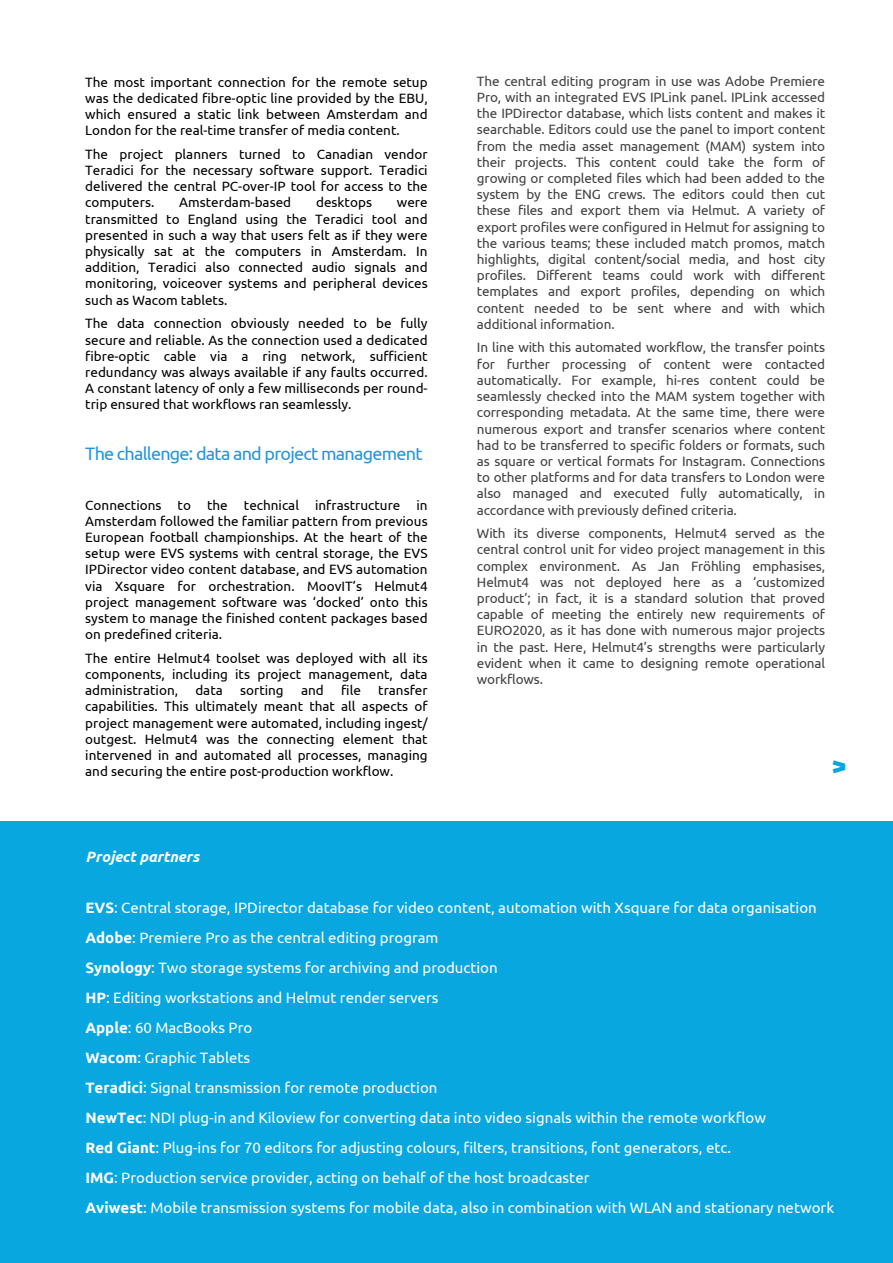
<style>
.page{position:relative;width:893px;height:1263px;background:#fff}
.page>*{position:absolute;margin:0;border:0;box-sizing:border-box;transform-origin:0 0}
.t1{font:700 26.7px "Ubuntu";color:#08a7e0}
.t2{font:18px "Ubuntu";letter-spacing:-.04em;color:#2795da}
.t3{font:15px/30px "Ubuntu";color:#fff}
.t4{font:italic 700 15px "Ubuntu";color:#fff}
.t5{font:13.5px/16.2px "Ubuntu";letter-spacing:-.01em;color:#414142;text-align:justify}
.t6{font:13.5px/16.2px "Ubuntu";color:#000;text-align:justify}
.s1{font-weight:700}
</style>
<div class="page">
<div style="left:0;top:821px;width:893px;height:442px;background:#08a7e0"></div>
<p class="t6" style="left:85px;top:73px;width:344px">The most important connection for the remote setup was the dedicated fibre-optic line provided by the EBU, which ensured a static link between Amsterdam and London for the real-time transfer of media content.</p>
<p class="t6" style="left:85px;top:145px;width:344px">The project planners turned to Canadian vendor Teradici for the necessary software support. Teradici delivered the central PC-over-IP tool for access to the computers.</p>
<p class="t6" style="left:179px;top:194px;width:113px">Amsterdam-based</p>
<p class="t6" style="left:316px;top:194px;width:57px">desktops</p>
<p class="t6" style="left:85px;top:194px;width:344px;text-indent:312px">were transmitted to England using the Teradici tool and presented in such a way that users felt as if they were physically sat at the computers in Amsterdam. In addition, Teradici also connected audio signals and monitoring, voiceover systems and peripheral devices such as Wacom tablets.</p>
<p class="t6" style="left:85px;top:315px;width:344px">The data connection obviously needed to be fully secure and reliable. As the connection used a dedicated fibre-optic cable via a ring network, sufficient redundancy was always available if any faults occurred.<br>A constant latency of only a few milliseconds per round&shy;trip ensured that workflows ran seamlessly.</p>
<h2 class="t2" style="left:85px;top:443px;width:339px">The challenge: data and project management</h2>
<p class="t6" style="left:85px;top:496px;width:344px">Connections to the technical infrastructure in Amsterdam followed the familiar pattern from previous European football championships. At the heart of the setup were EVS systems with central storage, the EVS IPDirector video content database, and EVS automation via Xsquare for orchestration. MoovIT’s Helmut4 project management software was ‘docked’ onto this system to manage the finished content packages based on predefined criteria.</p>
<p class="t6" style="left:85px;top:649px;width:344px">The entire Helmut4 toolset was deployed with all its components, including its project management, data administration,</p>
<p class="t6" style="left:85px;top:682px;width:344px;text-indent:293px">transfer capabilities. This ultimately meant that all aspects of project management were automated, including ingest/ outgest. Helmut4 was the connecting element that intervened in and automated all processes, managing and securing the entire post-production workflow.</p>
<p class="t6" style="left:195px;top:682px;width:29px">data</p>
<p class="t6" style="left:240px;top:682px;width:45px">sorting</p>
<p class="t6" style="left:301px;top:682px;width:24px">and</p>
<p class="t6" style="left:341px;top:682px;width:21px">file</p>
<p class="t5" style="left:477px;top:72px;width:350px">The central editing program in use was Adobe Premiere Pro, with an integrated EVS IPLink panel. IPLink accessed the IPDirector database, which lists content and makes it searchable. Editors could use the panel to import content from the media asset management (MAM) system into their projects. This content could take the form of growing or completed files which had been added to the system by the ENG crews. The editors could then cut these files and export them via Helmut. A variety of export profiles were configured in Helmut for assigning to the various teams; these included match promos, match highlights, digital content/social media, and host city profiles. Different teams could work with different templates and export profiles, depending on which content needed to be sent where and with which additional information.</p>
<p class="t5" style="left:477px;top:339px;width:350px">In line with this automated workflow, the transfer points for further processing of content were contacted automatically. For example, hi-res content could be seamlessly checked into the MAM system together with corresponding metadata. At the same time, there were numerous export and transfer scenarios where content had to be transferred to specific folders or formats, such as square or vertical formats for Instagram. Connections to other platforms and for data transfers to London were also managed and executed fully automatically, in accordance with previously defined criteria.</p>
<p class="t5" style="left:477px;top:525px;width:350px">With its diverse components, Helmut4 served as the central control unit for video project management in this complex environment. As Jan Fröhling emphasises, Helmut4 was not deployed here as a ‘customized product’; in fact, it is a standard solution that proved capable of meeting the entirely new requirements of EURO2020, as it has done with numerous major projects in the past. Here, Helmut4’s strengths were particularly evident when it came to designing remote operational workflows.</p>
<h1 class="t1" style="left:831px;top:750px;width:17px">&gt;</h1>
<p class="t4" style="left:85px;top:847px;width:116px">Project partners</p>
<p class="t3" style="left:85px;top:892px;width:750px"><span class="s1">EVS</span>: Central storage, IPDirector database for video content, automation with Xsquare for data organisation <span class="s1">Adobe</span>: Premiere Pro as the central editing program<br><span class="s1">Synology</span>: Two storage systems for archiving and production<br><span class="s1">HP</span>: Editing workstations and Helmut render servers<br><span class="s1">Apple</span>: 60 MacBooks Pro<br><span class="s1">Wacom</span>: Graphic Tablets<br><span class="s1">Teradici</span>: Signal transmission for remote production<br><span class="s1">NewTec</span>: NDI plug-in and Kiloview for converting data into video signals within the remote workflow<br><span class="s1">Red Giant</span>: Plug-ins for 70 editors for adjusting colours, filters, transitions, font generators, etc.<br><span class="s1">IMG</span>: Production service provider, acting on behalf of the host broadcaster<br><span class="s1">Aviwest</span>: Mobile transmission systems for mobile data, also in combination with WLAN and stationary network</p>
</div>
